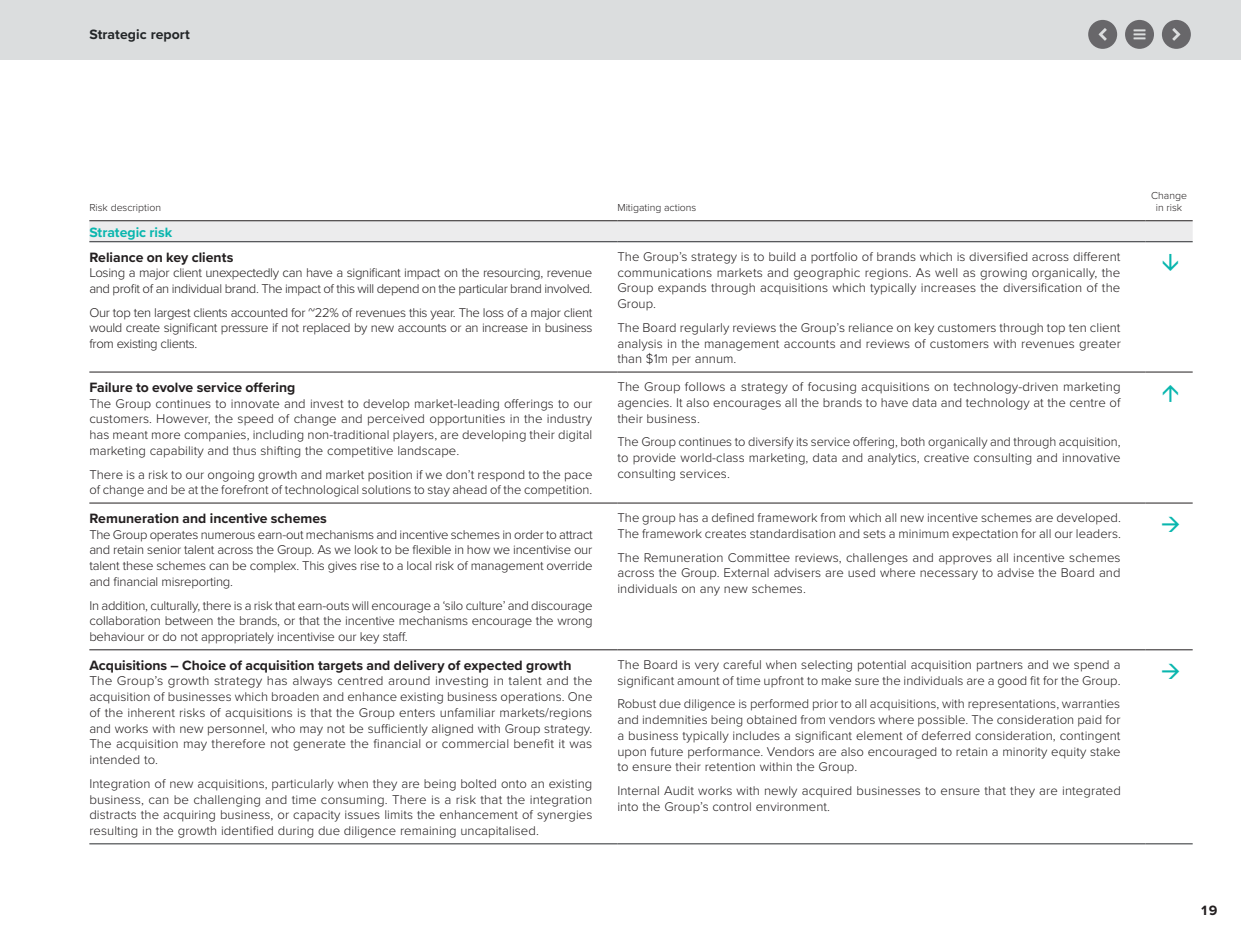
<style>
.page{position:relative;width:1241px;height:943px;background:#fff}
.page>*{position:absolute;margin:0;border:0;box-sizing:border-box;transform-origin:0 0}
.t1{font:700 14px "Proxima Nova";color:#231f20}
.t2{font:700 14px "Proxima Nova";letter-spacing:.005em;color:#292c2f}
.t3{font:700 14px "Proxima Nova";color:#09b6ae}
.t4{font:300 13.12px/15.8px "Proxima Nova";letter-spacing:.005em;color:#231f20;text-align:justify}
.t5{font:300 13.12px/15.8px "Proxima Nova";letter-spacing:.005em;color:#231f20;text-align:justify;scale:1.04 1}
.t6{font:300 13.12px/15.8px "Proxima Nova";letter-spacing:-.025em;color:#231f20}
.t7{font:300 10.5px/12.2px "Proxima Nova";color:#231f20;text-align:center}
</style>
<div class="page">
<div style="left:0;top:0;width:1240px;height:60px;background:#dbddde"></div>
<div style="left:1161px;top:20px;width:29px;height:29px;background:#68676a;border-radius:50%"></div>
<div style="left:1124px;top:20px;width:29px;height:29px;background:#68676a;border-radius:50%"></div>
<div style="left:1087px;top:20px;width:29px;height:29px;background:#68676a;border-radius:50%"></div>
<svg style="left:1133px;top:29px;width:12px;height:10px"></svg>
<svg style="left:1172px;top:28px;width:8px;height:13px"></svg>
<svg style="left:1098px;top:28px;width:8px;height:13px"></svg>
<div style="left:89px;top:221px;width:1103px;height:20px;background:#ececed"></div>
<hr style="left:89px;top:843px;width:528px;height:1px;background:#292c2f">
<hr style="left:617px;top:843px;width:528px;height:1px;background:#292c2f">
<hr style="left:1145px;top:843px;width:47px;height:1px;background:#292c2f">
<hr style="left:89px;top:241px;width:528px;height:1px;background:#292c2f">
<hr style="left:89px;top:372px;width:528px;height:1px;background:#231f20">
<hr style="left:89px;top:503px;width:528px;height:1px;background:#231f20">
<hr style="left:89px;top:649px;width:528px;height:1px;background:#231f20">
<hr style="left:617px;top:241px;width:528px;height:1px;background:#292c2f">
<hr style="left:617px;top:372px;width:528px;height:1px;background:#231f20">
<hr style="left:617px;top:503px;width:528px;height:1px;background:#231f20">
<hr style="left:617px;top:649px;width:528px;height:1px;background:#231f20">
<hr style="left:1145px;top:241px;width:47px;height:1px;background:#292c2f">
<hr style="left:1145px;top:372px;width:47px;height:1px;background:#231f20">
<hr style="left:1145px;top:503px;width:47px;height:1px;background:#231f20">
<hr style="left:1145px;top:649px;width:47px;height:1px;background:#231f20">
<hr style="left:89px;top:220px;width:528px;height:1px;background:#231f20">
<hr style="left:617px;top:220px;width:528px;height:1px;background:#231f20">
<hr style="left:1145px;top:220px;width:47px;height:1px;background:#231f20">
<p class="t2" style="left:89px;top:24px;width:102px">Strategic report</p>
<p class="t7" style="left:89px;top:201px;width:73px">Risk description</p>
<p class="t7" style="left:617px;top:201px;width:80px">Mitigating actions</p>
<p class="t3" style="left:89px;top:222px;width:84px">Strategic risk</p>
<p class="t1" style="left:89px;top:246px;width:145px">Reliance on key clients</p>
<p class="t6" style="left:89px;top:264px;width:504px">Losing a major client unexpectedly can have a significant impact on the resourcing, revenue and profit of an individual brand. The impact of this will depend on the particular brand involved.</p>
<p class="t4" style="left:89px;top:304px;width:504px">Our top ten largest clients accounted for ~22% of revenues this year. The loss of a major client would create significant pressure if not replaced by new accounts or an increase in business from existing clients.</p>
<p class="t1" style="left:89px;top:377px;width:207px">Failure to evolve service offering</p>
<p class="t4" style="left:89px;top:394px;width:504px">The Group continues to innovate and invest to develop market-leading offerings to our customers. However, the speed of change and perceived opportunities in the industry has meant more companies, including non-traditional players, are developing their digital marketing capability and thus shifting the competitive landscape.</p>
<p class="t4" style="left:89px;top:465px;width:504px">There is a risk to our ongoing growth and market position if we don’t respond to the pace of change and be at the forefront of technological solutions to stay ahead of the competition.</p>
<p class="t1" style="left:89px;top:508px;width:239px">Remuneration and incentive schemes</p>
<p class="t4" style="left:89px;top:525px;width:505px">The Group operates numerous earn-out mechanisms and incentive schemes in order to attract and retain senior talent across the Group. As we look to be flexible in how we incentivise our talent these schemes can be complex. This gives rise to a local risk of management override and financial misreporting.</p>
<p class="t4" style="left:89px;top:596px;width:504px">In addition, culturally, there is a risk that earn-outs will encourage a ‘silo culture’ and discourage collaboration between the brands, or that the incentive mechanisms encourage the wrong behaviour or do not appropriately incentivise our key staff.</p>
<p class="t1" style="left:89px;top:654px;width:483px">Acquisitions – Choice of acquisition targets and delivery of expected growth</p>
<p class="t5" style="left:89px;top:672px;width:485px">The Group’s growth strategy has always centred around investing in talent and the acquisition of businesses which broaden and enhance existing business operations. One of the inherent risks of acquisitions is that the Group enters unfamiliar markets/regions and works with new personnel, who may not be sufficiently aligned with Group strategy.<br>The acquisition may therefore not generate the financial or commercial benefit it was intended to.</p>
<p class="t4" style="left:89px;top:774px;width:504px">Integration of new acquisitions, particularly when they are being bolted onto an existing business, can be challenging and time consuming. There is a risk that the integration distracts the acquiring business, or capacity issues limits the enhancement of synergies resulting in the growth identified during due diligence remaining uncapitalised.</p>
<p class="t4" style="left:617px;top:248px;width:504px">The Group’s strategy is to build a portfolio of brands which is diversified across different communications markets and geographic regions. As well as growing organically, the Group expands through acquisitions which typically increases the diversification of the Group.</p>
<p class="t4" style="left:617px;top:319px;width:505px">The Board regularly reviews the Group’s reliance on key customers through top ten client analysis in the management accounts and reviews of customers with revenues greater than $1m per annum.</p>
<p class="t4" style="left:617px;top:378px;width:504px">The Group follows a strategy of focusing acquisitions on technology-driven marketing agencies. It also encourages all the brands to have data and technology at the centre of their business.</p>
<p class="t4" style="left:617px;top:433px;width:504px">The Group continues to diversify its service offering, both organically and through acquisition, to provide world-class marketing, data and analytics, creative consulting and innovative consulting services.</p>
<p class="t4" style="left:617px;top:509px;width:505px">The group has a defined framework from which all new incentive schemes are developed.<br>The framework creates standardisation and sets a minimum expectation for all our leaders.</p>
<p class="t4" style="left:617px;top:548px;width:504px">The Remuneration Committee reviews, challenges and approves all incentive schemes across the Group. External advisers are used where necessary to advise the Board and individuals on any new schemes.</p>
<p class="t4" style="left:617px;top:656px;width:504px">The Board is very careful when selecting potential acquisition partners and we spend a significant amount of time upfront to make sure the individuals are a good fit for the Group.</p>
<p class="t4" style="left:617px;top:695px;width:504px">Robust due diligence is performed prior to all acquisitions, with representations, warranties and indemnities being obtained from vendors where possible. The consideration paid for a business typically includes a significant element of deferred consideration, contingent upon future performance. Vendors are also encouraged to retain a minority equity stake to ensure their retention within the Group.</p>
<p class="t4" style="left:617px;top:782px;width:505px">Internal Audit works with newly acquired businesses to ensure that they are integrated into the Group’s control environment.</p>
<p class="t7" style="left:1150px;top:188px;width:37px">Change in risk</p>
<p class="t1" style="left:1199px;top:900px;width:19px">19</p>
</div>
